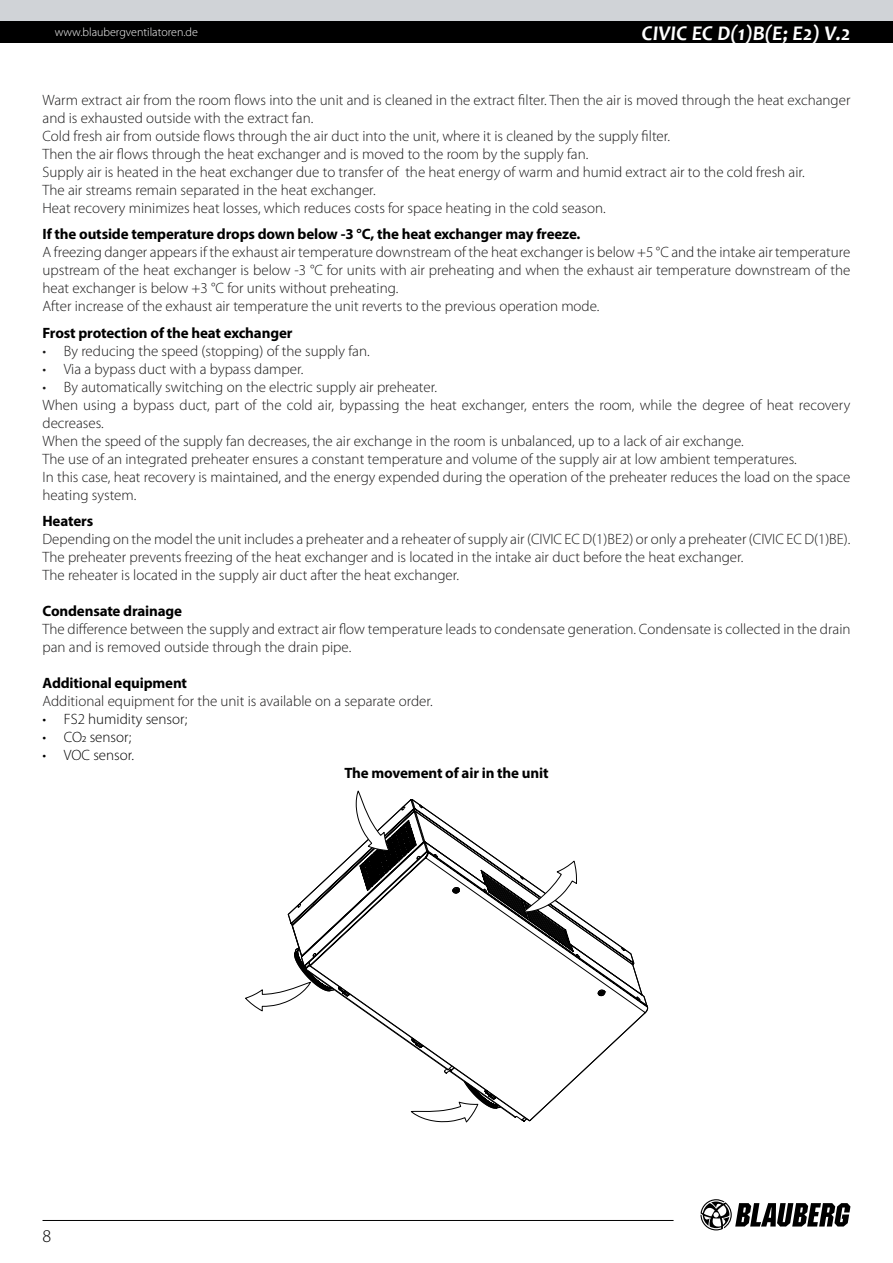
<style>
.page{position:relative;width:893px;height:1263px;background:#fff}
.page>*{position:absolute;margin:0;border:0;box-sizing:border-box;transform-origin:0 0}
.t1{font:italic 700 21px "Candara";color:#fff}
.t2{font:300 18px "Myriad Pro";color:#000}
.t3{font:300 15px/18px "Myriad Pro";color:#1a1919}
.t4{font:700 15px "Myriad Pro";letter-spacing:-.01em;color:#000}
.t5{font:300 15px "Myriad Pro";color:#000}
.t6{font:300 12px "Myriad Pro";color:#fff}
</style>
<div class="page">
<div style="left:0;top:0;width:893px;height:21px;background:#d0d3d7"></div>
<div style="left:0;top:21px;width:893px;height:22px;background:#000"></div>
<svg style="left:700px;top:1199px;width:150px;height:31px"></svg>
<hr style="left:43px;top:1220px;width:631px;height:1px;background:#000">
<svg style="left:245px;top:791px;width:402px;height:332px"></svg>
<p class="t6" style="left:55px;top:26px;width:145px">www.blaubergventilatoren.de</p>
<h1 class="t1" style="left:642px;top:20px;width:210px">CIVIC EC D(1)B(E; E2) V.2</h1>
<p class="t3" style="left:43px;top:91px;width:809px">Warm extract air from the room flows into the unit and is cleaned in the extract filter. Then the air is moved through the heat exchanger and is exhausted outside with the extract fan.<br>Cold fresh air from outside flows through the air duct into the unit, where it is cleaned by the supply filter.<br>Then the air flows through the heat exchanger and is moved to the room by the supply fan.<br>Supply air is heated in the heat exchanger due to transfer of the heat energy of warm and humid extract air to the cold fresh air.<br>The air streams remain separated in the heat exchanger.<br>Heat recovery minimizes heat losses, which reduces costs for space heating in the cold season.</p>
<p class="t4" style="left:43px;top:224px;width:539px">If the outside temperature drops down below -3 °C, the heat exchanger may freeze.</p>
<p class="t3" style="left:43px;top:244px;width:809px">A freezing danger appears if the exhaust air temperature downstream of the heat exchanger is below +5 °C and the intake air temperature upstream of the heat exchanger is below -3 °C for units with air preheating and when the exhaust air temperature downstream of the heat exchanger is below +3 °C for units without preheating.<br>After increase of the exhaust air temperature the unit reverts to the previous operation mode.</p>
<p class="t4" style="left:43px;top:323px;width:251px">Frost protection of the heat exchanger</p>
<p class="t3" style="left:43px;top:342px;width:329px">• By reducing the speed (stopping) of the supply fan.</p>
<p class="t3" style="left:43px;top:360px;width:262px">• Via a bypass duct with a bypass damper.</p>
<p class="t3" style="left:43px;top:378px;width:809px">• By automatically switching on the electric supply air preheater.<br>When using a bypass duct, part of the cold air, bypassing the heat exchanger, enters the room, while the degree of heat recovery decreases.<br>When the speed of the supply fan decreases, the air exchange in the room is unbalanced, up to a lack of air exchange.<br>The use of an integrated preheater ensures a constant temperature and volume of the supply air at low ambient temperatures.<br>In this case, heat recovery is maintained, and the energy expended during the operation of the preheater reduces the load on the space heating system.</p>
<p class="t4" style="left:43px;top:511px;width:52px">Heaters</p>
<p class="t3" style="left:43px;top:531px;width:809px">Depending on the model the unit includes a preheater and a reheater of supply air (CIVIC EC D(1)BE2) or only a preheater (CIVIC EC D(1)BE).<br>The preheater prevents freezing of the heat exchanger and is located in the intake air duct before the heat exchanger.<br>The reheater is located in the supply air duct after the heat exchanger.</p>
<p class="t4" style="left:43px;top:601px;width:141px">Condensate drainage</p>
<p class="t3" style="left:43px;top:621px;width:809px">The difference between the supply and extract air flow temperature leads to condensate generation. Condensate is collected in the drain pan and is removed outside through the drain pipe.</p>
<p class="t4" style="left:43px;top:673px;width:146px">Additional equipment</p>
<p class="t3" style="left:43px;top:693px;width:392px">Additional equipment for the unit is available on a separate order.</p>
<p class="t5" style="left:43px;top:711px;width:146px">• FS2 humidity sensor;</p>
<p class="t5" style="left:43px;top:729px;width:90px">• CO2 sensor;</p>
<p class="t5" style="left:43px;top:747px;width:93px">• VOC sensor.</p>
<p class="t4" style="left:344px;top:763px;width:206px">The movement of air in the unit</p>
<p class="t2" style="left:43px;top:1226px;width:10px">8</p>
</div>
